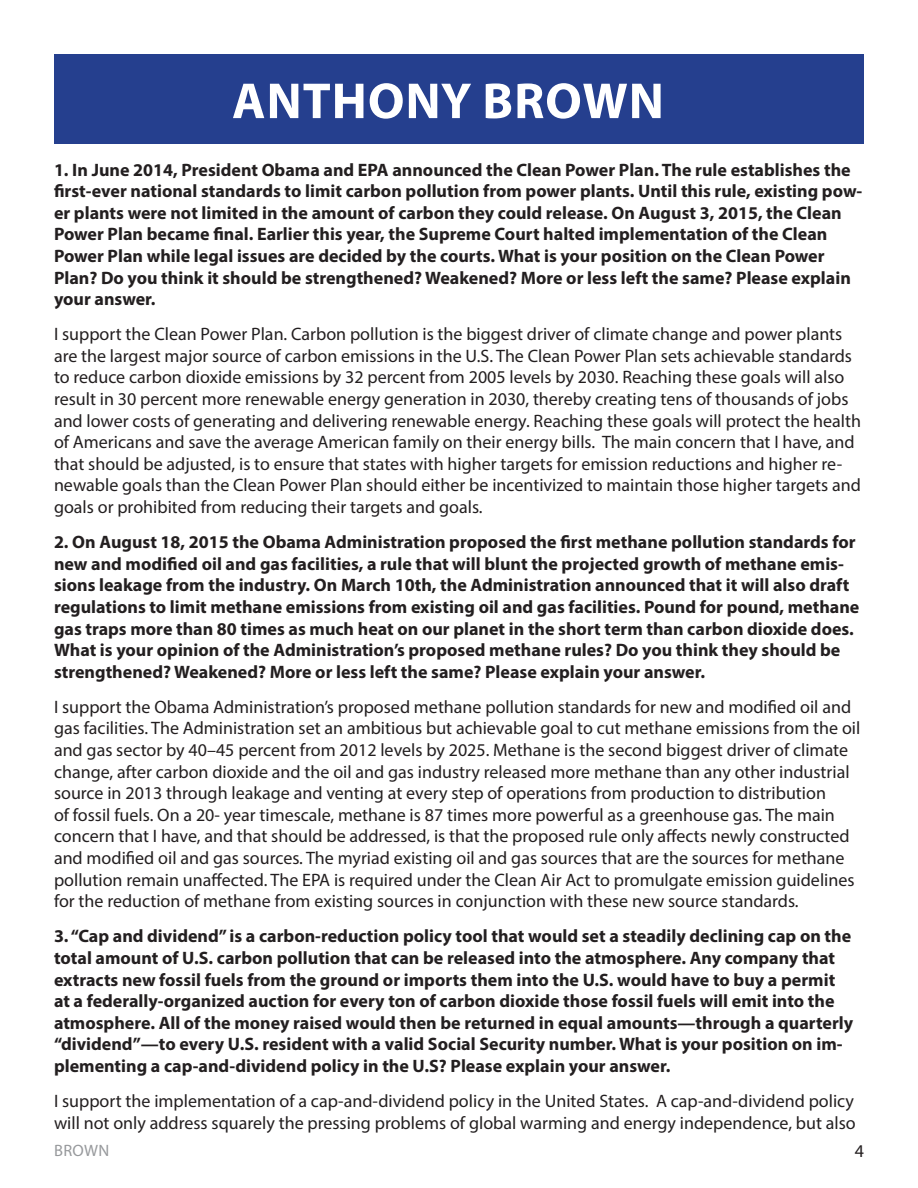
<style>
.page{position:relative;width:918px;height:1188px;background:#fff}
.page>*{position:absolute;margin:0;border:0;box-sizing:border-box;transform-origin:0 0}
.t1{font:700 51px "Myriad Pro";letter-spacing:.02em;color:#fff}
.Answers{font:18px/21.6px "Myriad Pro";color:#231f20}
.Questions{font:700 18px/21.6px "Myriad Pro";color:#231f20}
.t2{font:16.5px "Myriad Pro";letter-spacing:.02em;color:#97999c}
</style>
<div class="page">
<div style="left:54px;top:54px;width:810px;height:90px;background:#253f8e"></div>
<p class="t1" style="left:232px;top:68px;width:433px">ANTHONY BROWN</p>
<p class="Questions" style="left:54px;top:158px;width:810px">1. In June 2014, President Obama and EPA announced the Clean Power Plan. The rule establishes the first-ever national standards to limit carbon pollution from power plants. Until this rule, existing pow&shy;er plants were not limited in the amount of carbon they could release. On August 3, 2015, the Clean Power Plan became final. Earlier this year, the Supreme Court halted implementation of the Clean Power Plan while legal issues are decided by the courts. What is your position on the Clean Power Plan? Do you think it should be strengthened? Weakened? More or less left the same? Please explain your answer.</p>
<p class="Answers" style="left:54px;top:323px;width:809px">I support the Clean Power Plan. Carbon pollution is the biggest driver of climate change and power plants are the largest major source of carbon emissions in the U.S. The Clean Power Plan sets achievable standards to reduce carbon dioxide emissions by 32 percent from 2005 levels by 2030. Reaching these goals will also result in 30 percent more renewable energy generation in 2030, thereby creating tens of thousands of jobs and lower costs of generating and delivering renewable energy. Reaching these goals will protect the health of Americans and save the average American family on their energy bills. The main concern that I have, and that should be adjusted, is to ensure that states with higher targets for emission reductions and higher re&shy;newable goals than the Clean Power Plan should either be incentivized to maintain those higher targets and goals or prohibited from reducing their targets and goals.</p>
<p class="Questions" style="left:54px;top:531px;width:807px">2. On August 18, 2015 the Obama Administration proposed the first methane pollution standards for new and modified oil and gas facilities, a rule that will blunt the projected growth of methane emis&shy;sions leakage from the industry. On March 10th, the Administration announced that it will also draft regulations to limit methane emissions from existing oil and gas facilities. Pound for pound, methane gas traps more than 80 times as much heat on our planet in the short term than carbon dioxide does.<br>What is your opinion of the Administration’s proposed methane rules? Do you think they should be strengthened? Weakened? More or less left the same? Please explain your answer.</p>
<p class="Answers" style="left:54px;top:696px;width:808px">I support the Obama Administration’s proposed methane pollution standards for new and modified oil and gas facilities. The Administration set an ambitious but achievable goal to cut methane emissions from the oil and gas sector by 40–45 percent from 2012 levels by 2025. Methane is the second biggest driver of climate change, after carbon dioxide and the oil and gas industry released more methane than any other industrial source in 2013 through leakage and venting at every step of operations from production to distribution<br>of fossil fuels. On a 20- year timescale, methane is 87 times more powerful as a greenhouse gas. The main concern that I have, and that should be addressed, is that the proposed rule only affects newly constructed and modified oil and gas sources. The myriad existing oil and gas sources that are the sources for methane pollution remain unaffected. The EPA is required under the Clean Air Act to promulgate emission guidelines for the reduction of methane from existing sources in conjunction with these new source standards.</p>
<p class="Questions" style="left:54px;top:925px;width:801px">3. “Cap and dividend” is a carbon-reduction policy tool that would set a steadily declining cap on the total amount of U.S. carbon pollution that can be released into the atmosphere. Any company that extracts new fossil fuels from the ground or imports them into the U.S. would have to buy a permit at a federally-organized auction for every ton of carbon dioxide those fossil fuels will emit into the atmosphere. All of the money raised would then be returned in equal amounts—through a quarterly “dividend”—to every U.S. resident with a valid Social Security number. What is your position on im&shy;plementing a cap-and-dividend policy in the U.S? Please explain your answer.</p>
<p class="Answers" style="left:54px;top:1090px;width:803px">I support the implementation of a cap-and-dividend policy in the United States. A cap-and-dividend policy will not only address squarely the pressing problems of global warming and energy independence, but also</p>
<p class="t2" style="left:54px;top:1140px;width:57px">BROWN</p>
<p class="Answers" style="left:855px;top:1140px;width:11px">4</p>
</div>
